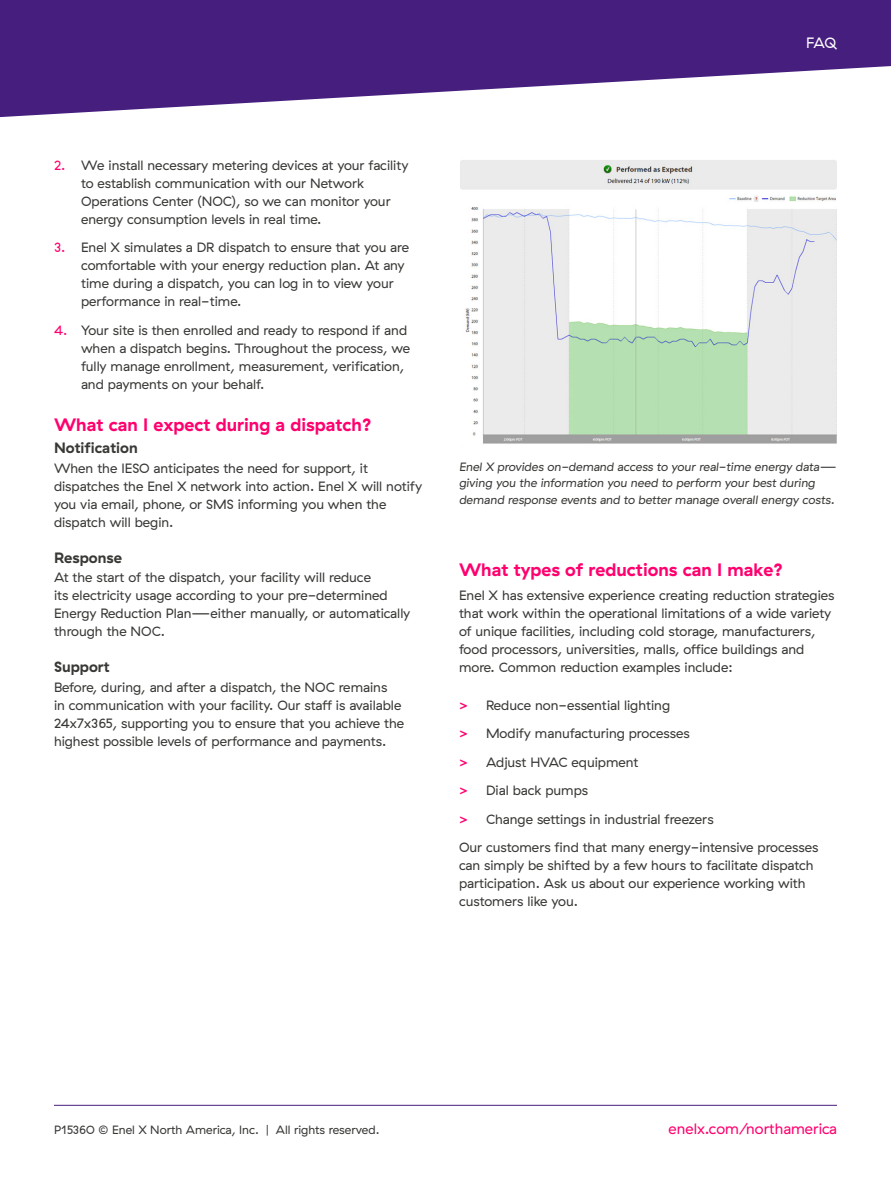
<style>
.page{position:relative;width:891px;height:1188px;background:#fff}
.page>*{position:absolute;margin:0;border:0;box-sizing:border-box;transform-origin:0 0}
.Head_C{font:18px "My Font";color:#ff006e}
.Head_D_directly_belo{font:15px "My Font";color:#383935}
.Website_URL_Footer{font:15px "GT Haptik Enel X";color:#ff006e}
.Title_Small{font:15px "GT Haptik Enel X";color:#fff}
.Body{font:13.5px/18px "GT Haptik Enel X";color:#383935}
.t1{font:italic 12px/16.5px "GT Haptik";color:#383935}
.t2{font:12px "GT Haptik Enel X";color:#383935}
.s1{color:#ff006e}
.s2{font-family:"Avenir Next";font-weight:600;color:#ff006e}
</style>
<div class="page">
<img style="left:460px;top:160px;width:377px;height:284px">
<svg style="left:0;top:0;width:891px;height:118px;fill:#461e7d"></svg>
<hr style="left:54px;top:1105px;width:783px;height:1px;background:#461e7d">
<p class="Title_Small" style="left:806px;top:34px;width:32px">FAQ</p>
<p class="Body" style="left:81px;top:156px;width:329px;text-indent:-27px"><span class="s1">2.</span> We install necessary metering devices at your facility to establish communication with our Network Operations Center (NOC), so we can monitor your energy consumption levels in real time.</p>
<p class="Body" style="left:81px;top:239px;width:330px;text-indent:-27px"><span class="s1">3.</span> Enel X simulates a DR dispatch to ensure that you are comfortable with your energy reduction plan. At any time during a dispatch, you can log in to view your performance in real-time.</p>
<p class="Body" style="left:81px;top:321px;width:331px;text-indent:-27px"><span class="s1">4.</span> Your site is then enrolled and ready to respond if and when a dispatch begins. Throughout the process, we fully manage enrollment, measurement, verification, and payments on your behalf.</p>
<p class="Head_C" style="left:54px;top:414px;width:319px">What can I expect during a dispatch?</p>
<p class="Head_D_directly_belo" style="left:54px;top:439px;width:85px">Notification</p>
<p class="Body" style="left:54px;top:459px;width:370px">When the IESO anticipates the need for support, it dispatches the Enel X network into action. Enel X will notify you via email, phone, or SMS informing you when the dispatch will begin.</p>
<p class="Head_D_directly_belo" style="left:54px;top:549px;width:70px">Response</p>
<p class="Body" style="left:54px;top:569px;width:358px">At the start of the dispatch, your facility will reduce<br>its electricity usage according to your pre-determined Energy Reduction Plan—either manually, or automatically through the NOC.</p>
<p class="Head_D_directly_belo" style="left:54px;top:658px;width:57px">Support</p>
<p class="Body" style="left:54px;top:678px;width:352px">Before, during, and after a dispatch, the NOC remains<br>in communication with your facility. Our staff is available 24x7x365, supporting you to ensure that you achieve the highest possible levels of performance and payments.</p>
<p class="t1" style="left:459px;top:459px;width:379px">Enel X provides on-demand access to your real-time energy data— giving you the information you need to perform your best during demand response events and to better manage overall energy costs.</p>
<p class="Head_C" style="left:459px;top:559px;width:326px">What types of reductions can I make?</p>
<p class="Body" style="left:459px;top:587px;width:377px">Enel X has extensive experience creating reduction strategies that work within the operational limitations of a wide variety of unique facilities, including cold storage, manufacturers, food processors, universities, malls, office buildings and more. Common reduction examples include:</p>
<p class="Body" style="left:459px;top:696px;width:213px"><span class="s2">&gt;</span> Reduce non-essential lighting</p>
<p class="Body" style="left:459px;top:725px;width:232px"><span class="s2">&gt;</span> Modify manufacturing processes</p>
<p class="Body" style="left:459px;top:753px;width:181px"><span class="s2">&gt;</span> Adjust HVAC equipment</p>
<p class="Body" style="left:459px;top:782px;width:131px"><span class="s2">&gt;</span> Dial back pumps</p>
<p class="Body" style="left:459px;top:810px;width:256px"><span class="s2">&gt;</span> Change settings in industrial freezers</p>
<p class="Body" style="left:459px;top:839px;width:361px">Our customers find that many energy-intensive processes can simply be shifted by a few hours to facilitate dispatch participation. Ask us about our experience working with customers like you.</p>
<p class="t2" style="left:54px;top:1123px;width:327px">P15360 © Enel X North America, Inc. | All rights reserved.</p>
<p class="Website_URL_Footer" style="left:669px;top:1120px;width:170px">enelx.com/northamerica</p>
</div>
